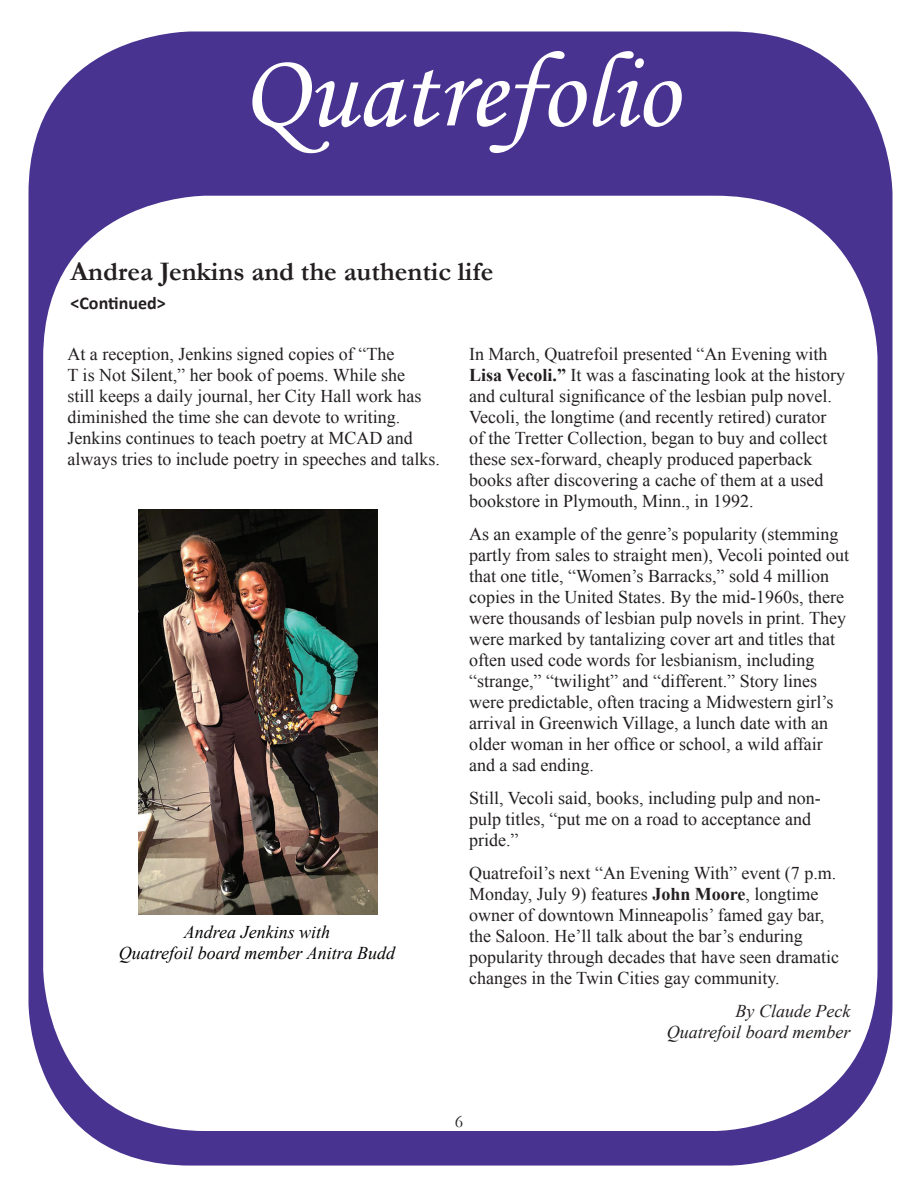
<style>
.page{position:relative;width:918px;height:1188px;background:#fff}
.page>*{position:absolute;margin:0;border:0;box-sizing:border-box;transform-origin:0 0}
.t1{font:108px "Monotype Corsiva";color:#fff}
.t2{font:700 27px "Garamond";color:#231f20}
.t3{font:18px/21px "Times New Roman";color:#231f20}
.t4{font:italic 18px/21px "Times New Roman";color:#040503;text-align:center}
.t5{font:italic 18px/21px "Times New Roman";color:#231f20;text-align:right}
.t6{font:700 18px "Calibri";color:#231f20}
.t7{font:18px "Garamond";color:#231f20}
.s1{font-weight:700}
</style>
<div class="page">
<div style="left:28px;top:32px;width:864px;height:1134px;background:#493391;border-radius:162px"></div>
<div style="left:43px;top:196px;width:835px;height:935px;background:#fff;border-radius:162px"></div>
<img style="left:139px;top:510px;width:239px;height:405px">
<h1 class="t1" style="left:241px;top:27px;width:438px">Quatrefolio</h1>
<h2 class="t2" style="left:70px;top:253px;width:424px">Andrea Jenkins and the authentic life</h2>
<p class="t6" style="left:70px;top:291px;width:97px">&lt;Continued&gt;</p>
<p class="t3" style="left:67px;top:343px;width:374px">At a reception, Jenkins signed copies of “The<br>T is Not Silent,” her book of poems. While she<br>still keeps a daily journal, her City Hall work has diminished the time she can devote to writing.<br>Jenkins continues to teach poetry at MCAD and always tries to include poetry in speeches and talks.</p>
<p class="t3" style="left:469px;top:343px;width:377px">In March, Quatrefoil presented “An Evening with <span class="s1">Lisa Vecoli.”</span> It was a fascinating look at the history and cultural significance of the lesbian pulp novel.<br>Vecoli, the longtime (and recently retired) curator of the Tretter Collection, began to buy and collect these sex-forward, cheaply produced paperback books after discovering a cache of them at a used bookstore in Plymouth, Minn., in 1992.</p>
<p class="t3" style="left:469px;top:523px;width:382px">As an example of the genre’s popularity (stemming partly from sales to straight men), Vecoli pointed out that one title, “Women’s Barracks,” sold 4 million copies in the United States. By the mid-1960s, there were thousands of lesbian pulp novels in print. They were marked by tantalizing cover art and titles that often used code words for lesbianism, including “strange,” “twilight” and “different.” Story lines were predictable, often tracing a Midwestern girl’s arrival in Greenwich Village, a lunch date with an older woman in her office or school, a wild affair and a sad ending.</p>
<p class="t3" style="left:469px;top:787px;width:353px">Still, Vecoli said, books, including pulp and non&shy;pulp titles, “put me on a road to acceptance and pride.”</p>
<p class="t3" style="left:469px;top:862px;width:371px">Quatrefoil’s next “An Evening With” event (7 p.m.<br>Monday, July 9) features <span class="s1">John Moore</span>, longtime owner of downtown Minneapolis’ famed gay bar, the Saloon. He’ll talk about the bar’s enduring popularity through decades that have seen dramatic changes in the Twin Cities gay community.</p>
<p class="t5" style="left:667px;top:1000px;width:185px">By Claude Peck<br>Quatrefoil board member</p>
<p class="t4" style="left:119px;top:921px;width:278px">Andrea Jenkins with<br>Quatrefoil board member Anitra Budd</p>
<p class="t7" style="left:455px;top:1109px;width:10px">6</p>
</div>
